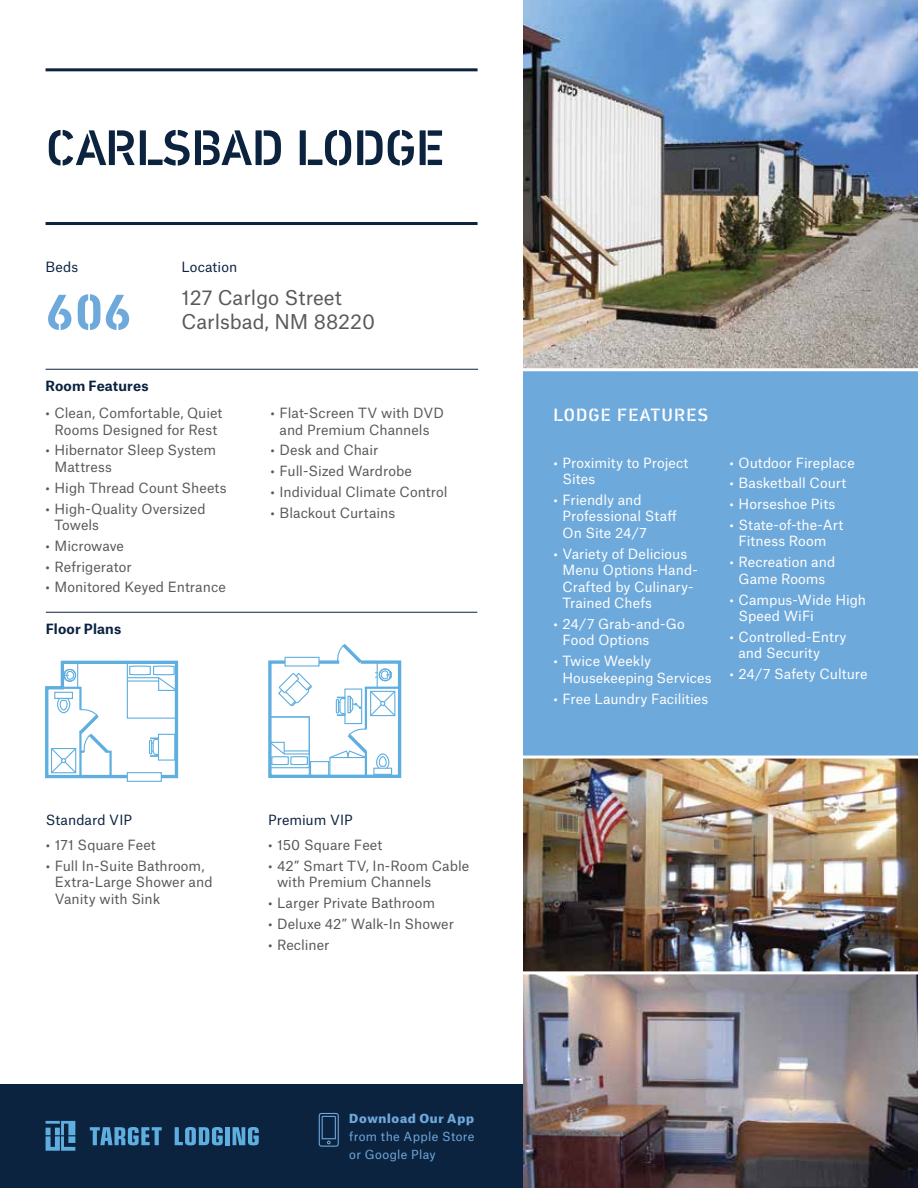
<style>
.page{position:relative;width:918px;height:1188px;background:#fff}
.page>*{position:absolute;margin:0;border:0;box-sizing:border-box;transform-origin:0 0}
.t1{font:500 51px "DIN Next Stencil";letter-spacing:-.015em;color:#0c2340}
.t2{font:700 51px "DIN Next Stencil";color:#6ea9db}
.t3{font:19.5px/24px "Atlas Grotesk";color:#58595b}
.t4{font:500 18px "DIN Next Stencil";letter-spacing:.06em;color:#fff}
.t5{font:13.5px/16.5px "Atlas Grotesk";color:#58595b}
.t6{font:13.5px/16.5px "Atlas Grotesk";color:#fff}
.t7{font:13.5px "Atlas Grotesk";color:#0c2340}
.t8{font:700 13.5px "Atlas Grotesk";letter-spacing:.01em;color:#0c2340}
.t9{font:12px/18px "Atlas Grotesk";letter-spacing:.025em;color:#6ea9db}
.t10{font:900 12px "Atlas Grotesk";letter-spacing:.06em;color:#6ea9db}
</style>
<div class="page">
<div style="left:0;top:1084px;width:523px;height:104px;background:#0c2340"></div>
<svg style="left:319px;top:1113px;width:20px;height:34px"></svg>
<svg style="left:90px;top:1127px;width:72px;height:18px"></svg>
<svg style="left:175px;top:1127px;width:48px;height:18px"></svg>
<hr style="left:226px;top:1127px;width:4px;height:18px;background:#5eaee0">
<svg style="left:233px;top:1127px;width:26px;height:18px"></svg>
<svg style="left:46px;top:1121px;width:29px;height:30px"></svg>
<hr style="left:46px;top:68px;width:432px;height:3px;background:#0c2340">
<hr style="left:46px;top:222px;width:432px;height:3px;background:#0c2340">
<img style="left:523px;top:759px;width:395px;height:429px">
<div style="left:523px;top:369px;width:395px;height:385px;background:#6ea9db"></div>
<hr style="left:46px;top:369px;width:432px;height:1px;background:#0c2340">
<img style="left:523px;top:0;width:395px;height:368px">
<hr style="left:46px;top:612px;width:431px;height:1px;background:#0c2340">
<svg style="left:268px;top:644px;width:133px;height:134px"></svg>
<div style="left:127px;top:772px;width:35px;height:10px;border:1px solid #5eaee0"></div>
<svg style="left:45px;top:660px;width:134px;height:120px"></svg>
<hr style="left:521px;top:971px;width:397px;height:3px;background:#fff">
<hr style="left:521px;top:368px;width:397px;height:3px;background:#fff">
<h1 class="t1" style="left:46px;top:118px;width:400px">CARLSBAD LODGE</h1>
<p class="t7" style="left:46px;top:256px;width:34px">Beds</p>
<h1 class="t2" style="left:46px;top:282px;width:88px">606</h1>
<p class="t8" style="left:46px;top:374px;width:105px">Room Features</p>
<p class="t7" style="left:181px;top:256px;width:57px">Location</p>
<h2 class="t3" style="left:182px;top:284px;width:195px">127 Carlgo Street<br>Carlsbad, NM 88220</h2>
<p class="t5" style="left:46px;top:403px;width:178px;text-align:center">• Clean, Comfortable, Quiet<br>Rooms Designed for Rest</p>
<p class="t5" style="left:55px;top:441px;width:163px;text-indent:-9px">• Hibernator Sleep System<br>Mattress</p>
<p class="t5" style="left:46px;top:478px;width:182px">• High Thread Count Sheets</p>
<p class="t5" style="left:55px;top:499px;width:153px;text-indent:-9px">• High-Quality Oversized<br>Towels</p>
<p class="t5" style="left:46px;top:536px;width:80px">• Microwave</p>
<p class="t5" style="left:46px;top:557px;width:88px">• Refrigerator</p>
<p class="t5" style="left:46px;top:578px;width:182px">• Monitored Keyed Entrance</p>
<p class="t8" style="left:46px;top:617px;width:77px">Floor Plans</p>
<p class="t5" style="left:271px;top:403px;width:175px;text-align:center">• Flat-Screen TV with DVD and Premium Channels</p>
<p class="t5" style="left:271px;top:441px;width:109px">• Desk and Chair</p>
<p class="t5" style="left:271px;top:461px;width:143px">• Full-Sized Wardrobe</p>
<p class="t5" style="left:271px;top:482px;width:179px">• Individual Climate Control</p>
<p class="t5" style="left:271px;top:503px;width:126px">• Blackout Curtains</p>
<p class="t7" style="left:46px;top:809px;width:88px">Standard VIP</p>
<p class="t5" style="left:46px;top:835px;width:112px">• 171 Square Feet</p>
<p class="t5" style="left:55px;top:856px;width:159px;text-indent:-9px">• Full In-Suite Bathroom,<br>Extra-Large Shower and<br>Vanity with Sink</p>
<p class="t7" style="left:268px;top:809px;width:86px">Premium VIP</p>
<p class="t5" style="left:268px;top:835px;width:116px">• 150 Square Feet</p>
<p class="t5" style="left:277px;top:856px;width:194px;text-indent:-9px">• 42” Smart TV, In-Room Cable with Premium Channels</p>
<p class="t5" style="left:268px;top:893px;width:169px">• Larger Private Bathroom</p>
<p class="t5" style="left:268px;top:914px;width:187px">• Deluxe 42” Walk-In Shower</p>
<p class="t5" style="left:268px;top:935px;width:63px">• Recliner</p>
<p class="t10" style="left:349px;top:1108px;width:126px">Download Our App</p>
<p class="t9" style="left:349px;top:1126px;width:127px">from the Apple Store or Google Play</p>
<h3 class="t4" style="left:554px;top:404px;width:156px">LODGE FEATURES</h3>
<p class="t6" style="left:562px;top:453px;width:128px;text-indent:-9px">• Proximity to Project<br>Sites</p>
<p class="t6" style="left:562px;top:490px;width:116px;text-indent:-9px">• Friendly and<br>Professional Staff<br>On Site 24/7</p>
<p class="t6" style="left:562px;top:544px;width:137px;text-indent:-9px">• Variety of Delicious<br>Menu Options Hand-<br>Crafted by Culinary-<br>Trained Chefs</p>
<p class="t6" style="left:562px;top:614px;width:124px;text-indent:-9px">• 24/7 Grab-and-Go<br>Food Options</p>
<p class="t6" style="left:562px;top:651px;width:151px;text-indent:-9px">• Twice Weekly<br>Housekeeping Services</p>
<p class="t6" style="left:553px;top:689px;width:156px">• Free Laundry Facilities</p>
<p class="t6" style="left:730px;top:453px;width:127px">• Outdoor Fireplace</p>
<p class="t6" style="left:730px;top:474px;width:118px">• Basketball Court</p>
<p class="t6" style="left:730px;top:494px;width:107px">• Horseshoe Pits</p>
<p class="t6" style="left:730px;top:515px;width:115px;text-align:center">• State-of-the-Art<br>Fitness Room</p>
<p class="t6" style="left:730px;top:552px;width:107px;text-align:center">• Recreation and<br>Game Rooms</p>
<p class="t6" style="left:739px;top:590px;width:129px;text-indent:-9px">• Campus-Wide High<br>Speed WiFi</p>
<p class="t6" style="left:739px;top:627px;width:110px;text-indent:-9px">• Controlled-Entry and Security</p>
<p class="t6" style="left:730px;top:664px;width:139px">• 24/7 Safety Culture</p>
</div>
